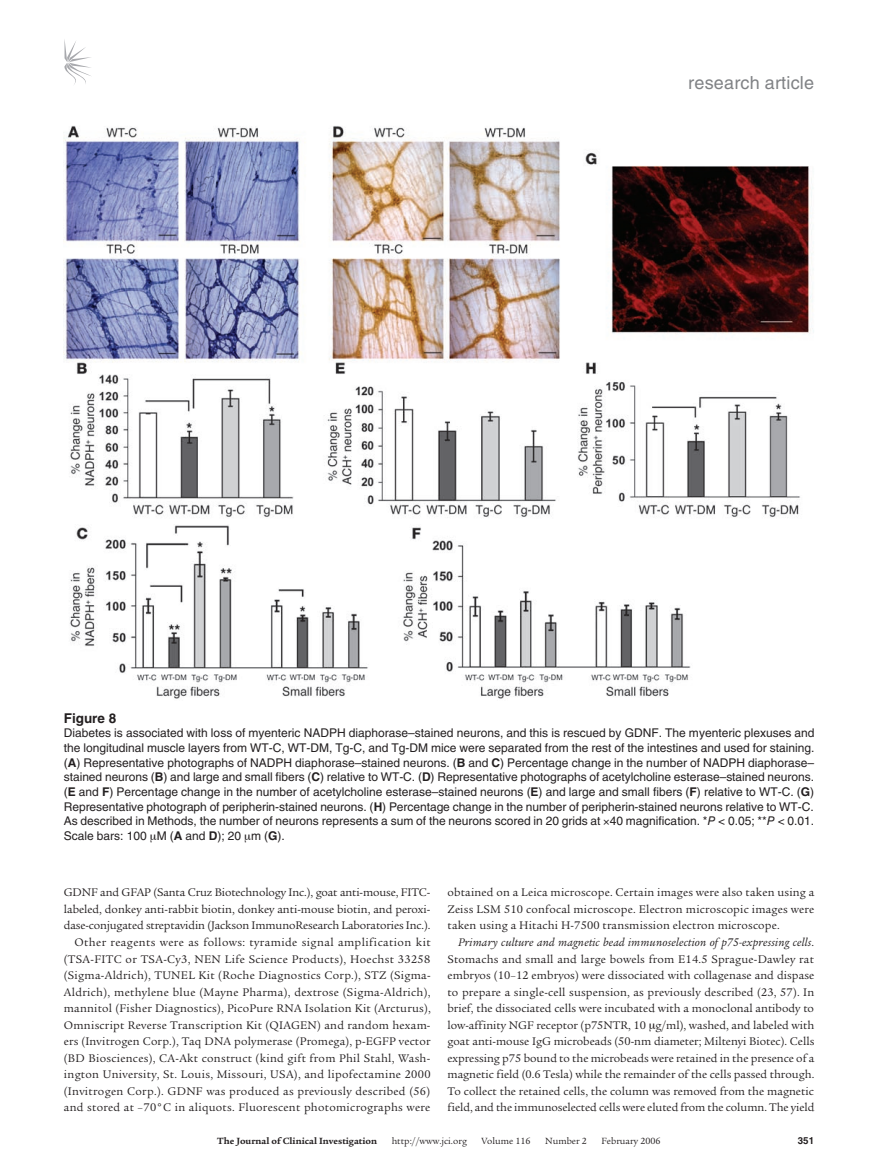
<style>
.page{position:relative;width:878px;height:1174px;background:#fff}
.page>*{position:absolute;margin:0;border:0;box-sizing:border-box;transform-origin:0 0}
.t1{font:18px "Helvetica LT Std";letter-spacing:.01em;color:#808285}
.t2{font:700 13.5px "Helvetica LT Std";color:#231f20}
.t3{font:12px/16.5px "Legacy Serif Std";letter-spacing:.02em;color:#231f20;text-align:justify}
.t4{font:12px/14.7px "Helvetica LT Std";color:#231f20;text-align:justify}
.t5{font:9.75px "Legacy Serif Std";color:#231f20}
.t6{font:700 9.75px "Legacy Serif Std";color:#231f20}
.t7{font:700 9.75px "Helvetica LT Std";color:#231f20}
.s1{font-weight:700}
.s2{font-style:italic}
</style>
<div class="page">
<svg style="left:64px;top:39px;width:27px;height:46px"></svg>
<img style="left:64px;top:126px;width:750px;height:573px">
<h1 class="t1" style="left:688px;top:72px;width:127px">research article</h1>
<p class="t2" style="left:64px;top:710px;width:54px">Figure 8</p>
<p class="t4" style="left:64px;top:726px;width:752px">Diabetes is associated with loss of myenteric NADPH diaphorase–stained neurons, and this is rescued by GDNF. The myenteric plexuses and the longitudinal muscle layers from WT-C, WT-DM, Tg-C, and Tg-DM mice were separated from the rest of the intestines and used for staining. (<span class="s1">A</span>) Representative photographs of NADPH diaphorase–stained neurons. (<span class="s1">B</span> and <span class="s1">C</span>) Percentage change in the number of NADPH diaphorase– stained neurons (<span class="s1">B</span>) and large and small fibers (<span class="s1">C</span>) relative to WT-C. (<span class="s1">D</span>) Representative photographs of acetylcholine esterase–stained neurons. (<span class="s1">E</span> and <span class="s1">F</span>) Percentage change in the number of acetylcholine esterase–stained neurons (<span class="s1">E</span>) and large and small fibers (<span class="s1">F</span>) relative to WT-C. (<span class="s1">G</span>)<br>Representative photograph of peripherin-stained neurons. (<span class="s1">H</span>) Percentage change in the number of peripherin-stained neurons relative to WT-C.<br>As described in Methods, the number of neurons represents a sum of the neurons scored in 20 grids at 40 magnification. *<span class="s2">P</span> &lt; 0.05; **<span class="s2">P</span> &lt; 0.01.<br>Scale bars: 100 M (<span class="s1">A</span> and <span class="s1">D</span>); 20 m (<span class="s1">G</span>).</p>
<p class="t3" style="left:64px;top:884px;width:368px;text-align:right">GDNF and GFAP (Santa Cruz Biotechnology Inc.), goat anti-mouse, FITC&shy;labeled, donkey anti-rabbit biotin, donkey anti-mouse biotin, and peroxi&shy;dase-conjugated streptavidin (Jackson ImmunoResearch Laboratories Inc.).<br>Other reagents were as follows: tyramide signal amplification kit (TSA-FITC or TSA-Cy3, NEN Life Science Products), Hoechst 33258 (Sigma-Aldrich), TUNEL Kit (Roche Diagnostics Corp.), STZ (Sigma-Aldrich), methylene blue (Mayne Pharma), dextrose (Sigma-Aldrich), mannitol (Fisher Diagnostics), PicoPure RNA Isolation Kit (Arcturus), Omniscript Reverse Transcription Kit (QIAGEN) and random hexam&shy;ers (Invitrogen Corp.), Taq DNA polymerase (Promega), p-EGFP vector (BD Biosciences), CA-Akt construct (kind gift from Phil Stahl, Wash&shy;ington University, St. Louis, Missouri, USA), and lipofectamine 2000 (Invitrogen Corp.). GDNF was produced as previously described (56) and stored at –70°C in aliquots. Fluorescent photomicrographs were</p>
<p class="t3" style="left:447px;top:884px;width:368px">obtained on a Leica microscope. Certain images were also taken using a Zeiss LSM 510 confocal microscope. Electron microscopic images were taken using a Hitachi H-7500 transmission electron microscope.</p>
<p class="t3" style="left:447px;top:934px;width:368px;text-indent:11px"><span class="s2">Primary culture and magnetic bead immunoselection of p75-expressing cells</span>.<br>Stomachs and small and large bowels from E14.5 Sprague-Dawley rat embryos (10–12 embryos) were dissociated with collagenase and dispase to prepare a single-cell suspension, as previously described (23, 57). In brief, the dissociated cells were incubated with a monoclonal antibody to low-affinity NGF receptor (p75NTR, 10 g/ml), washed, and labeled with goat anti-mouse IgG microbeads (50-nm diameter; Miltenyi Biotec). Cells expressing p75 bound to the microbeads were retained in the presence of a magnetic field (0.6 Tesla) while the remainder of the cells passed through.<br>To collect the retained cells, the column was removed from the magnetic field, and the immunoselected cells were eluted from the column. The yield</p>
<p class="t6" style="left:217px;top:1135px;width:161px">The Journal of Clinical Investigation</p>
<p class="t5" style="left:391px;top:1135px;width:77px">http://www.jci.org</p>
<p class="t5" style="left:481px;top:1135px;width:50px">Volume 116</p>
<p class="t5" style="left:545px;top:1135px;width:43px">Number 2</p>
<p class="t5" style="left:601px;top:1135px;width:61px">February 2006</p>
<p class="t7" style="left:797px;top:1134px;width:18px">351</p>
</div>
